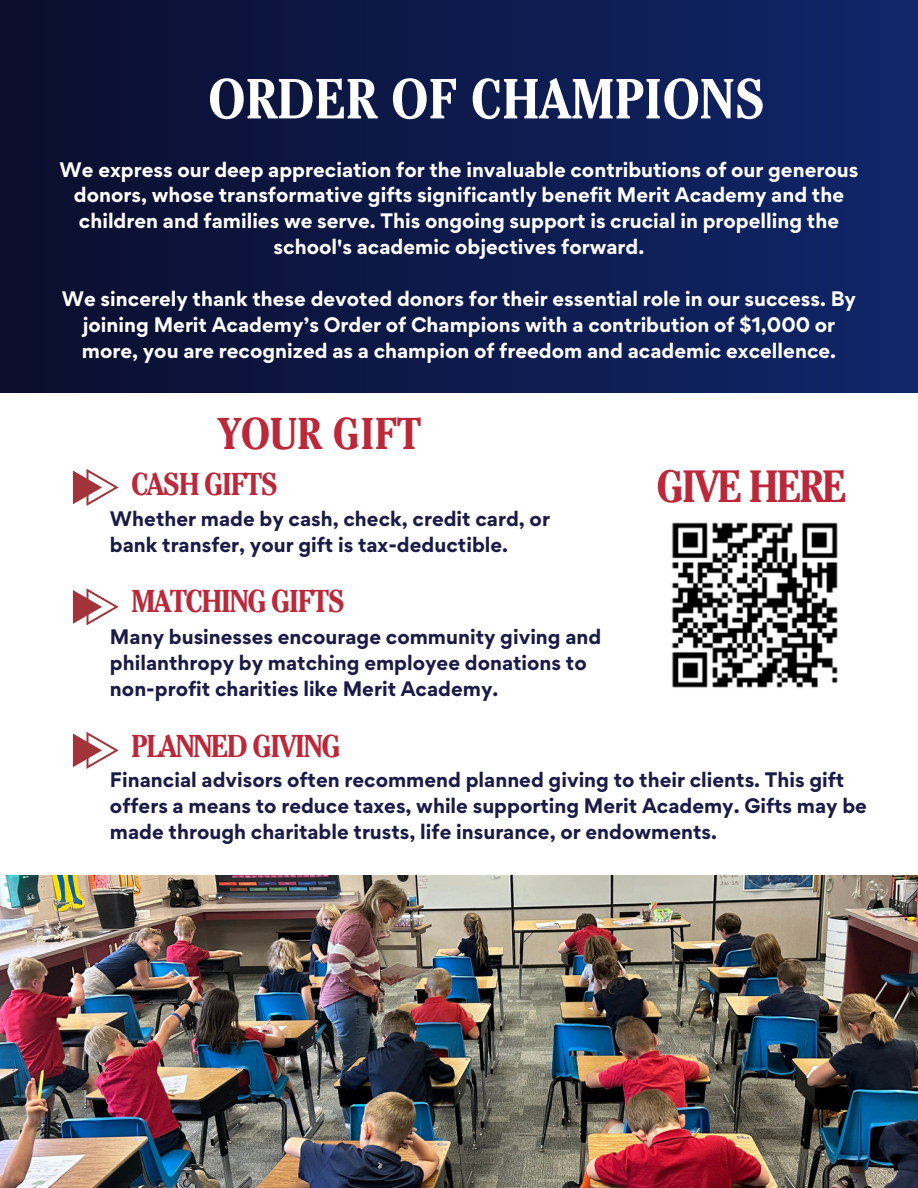
<style>
.page{position:relative;width:918px;height:1188px;background:#fff}
.page>*{position:absolute;margin:0;border:0;box-sizing:border-box;transform-origin:0 0}
.t1{font:700 condensed 56.25px "Cheltenham Pro";color:#fff}
.t2{font:700 condensed 44.85px "Cheltenham Pro";letter-spacing:-.05em;color:#bb283a}
.t3{font:700 condensed 44.25px "Cheltenham Pro";color:#bb283a}
.t4{font:700 condensed 31.35px "Cheltenham Pro";letter-spacing:-.05em;color:#bb283a}
.t5{font:700 18.75px/25.8px "Gordita";color:#fff;text-align:center}
.t6{font:700 18.75px/25.8px "Gordita";color:#1b1b47}
</style>
<div class="page">
<img style="left:0;top:875px;width:918px;height:313px">
<div style="left:0;top:0;width:918px;height:393px;background:linear-gradient(to right,#0b0e2c,#10276a)"></div>
<img style="left:672px;top:522px;width:166px;height:166px">
<svg style="left:73px;top:469px;width:46px;height:37px"></svg>
<svg style="left:73px;top:588px;width:46px;height:37px"></svg>
<svg style="left:73px;top:732px;width:46px;height:37px"></svg>
<h1 class="t1" style="left:208px;top:79px;width:559px">ORDER OF CHAMPIONS</h1>
<p class="t5" style="left:60px;top:156px;width:800px">We express our deep appreciation for the invaluable contributions of our generous donors, whose transformative gifts significantly benefit Merit Academy and the children and families we serve. This ongoing support is crucial in propelling the school's academic objectives forward.</p>
<p class="t5" style="left:62px;top:286px;width:796px">We sincerely thank these devoted donors for their essential role in our success. By joining Merit Academy’s Order of Champions with a contribution of $1,000 or more, you are recognized as a champion of freedom and academic excellence.</p>
<h2 class="t3" style="left:219px;top:418px;width:204px">YOUR GIFT</h2>
<h3 class="t4" style="left:131px;top:473px;width:149px">CASH GIFTS</h3>
<p class="t6" style="left:110px;top:506px;width:441px">Whether made by cash, check, credit card, or bank transfer, your gift is tax-deductible.</p>
<h2 class="t2" style="left:656px;top:471px;width:192px">GIVE HERE</h2>
<p class="t4" style="left:131px;top:590px;width:216px">MATCHING GIFTS</p>
<p class="t6" style="left:110px;top:623px;width:493px">Many businesses encourage community giving and philanthropy by matching employee donations to non-profit charities like Merit Academy.</p>
<h3 class="t4" style="left:131px;top:734px;width:211px">PLANNED GIVING</h3>
<p class="t6" style="left:110px;top:767px;width:759px">Financial advisors often recommend planned giving to their clients. This gift offers a means to reduce taxes, while supporting Merit Academy. Gifts may be made through charitable trusts, life insurance, or endowments.</p>
</div>
